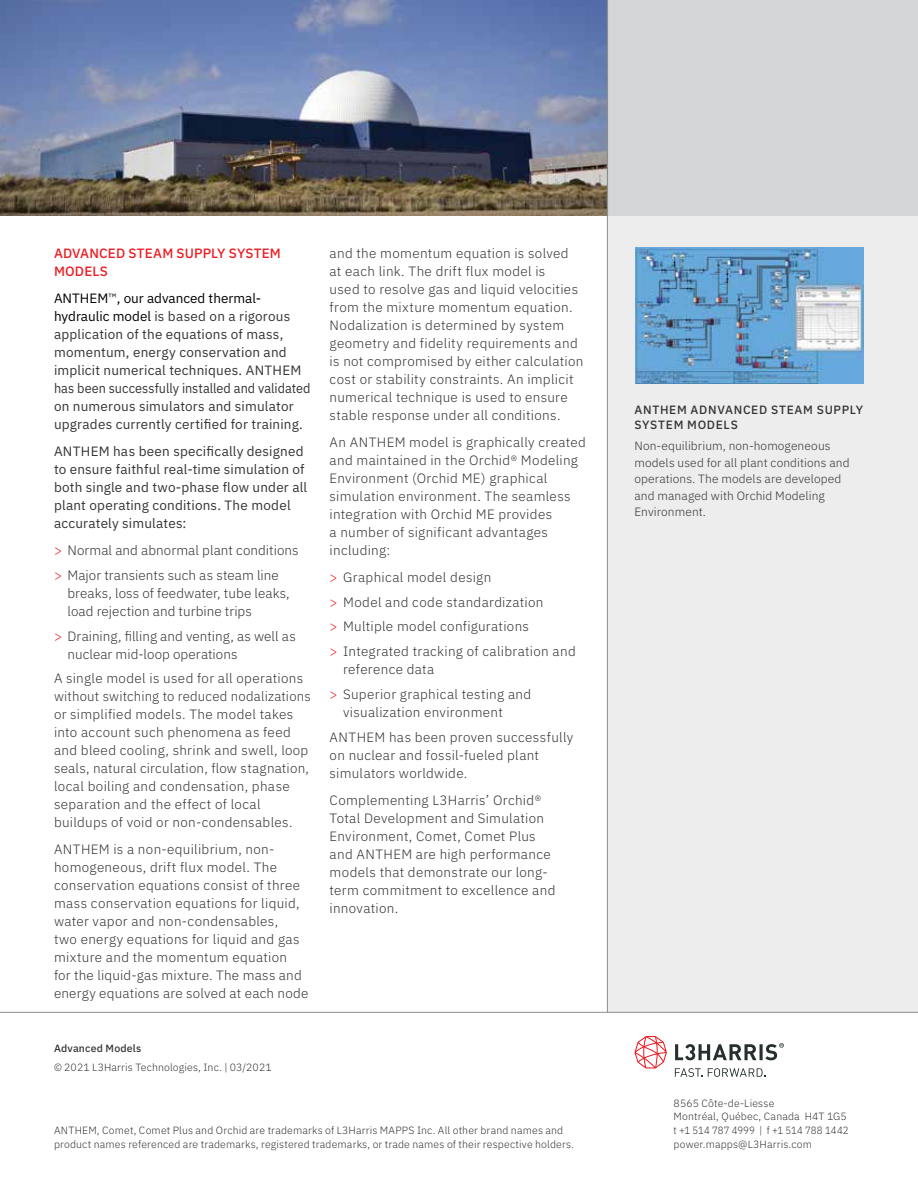
<style>
.page{position:relative;width:918px;height:1188px;background:#fff}
.page>*{position:absolute;margin:0;border:0;box-sizing:border-box;transform-origin:0 0}
.t1{font:300 13.5px/18px "IBM Plex Sans";letter-spacing:.025em;color:#333334}
.t2{font:13.5px/18px "IBM Plex Sans";letter-spacing:.015em;color:#333334}
.t3{font:300 13.5px/24.8px "IBM Plex Sans";letter-spacing:.005em;color:#333334}
.t4{font:300 13.5px/18px "IBM Plex Sans";color:#333334}
.t5{font:500 13.5px/18px "IBM Plex Sans";letter-spacing:.015em;color:#ed1d24}
.t6{font:300 12px/16.5px "IBM Plex Sans";letter-spacing:.01em;color:#333334}
.t7{font:500 12px/15px "IBM Plex Sans";letter-spacing:.06em;color:#333334}
.t8{font:300 10.5px/13.5px "IBM Plex Sans";letter-spacing:.015em;color:#333334}
.t9{font:300 10.5px/13.5px "IBM Plex Sans";letter-spacing:.015em;color:#333334;scale:.92 1}
.t10{font:500 10.5px "IBM Plex Sans";letter-spacing:.02em;color:#333334}
.s1{color:#000}
.s2{color:#ed1d24}
</style>
<div class="page">
<div style="left:608px;top:216px;width:310px;height:796px;background:#ededee"></div>
<img style="left:635px;top:248px;width:229px;height:135px">
<hr style="left:0;top:1012px;width:918px;height:1px;background:#8a8c8e">
<img style="left:0;top:0;width:607px;height:216px">
<div style="left:608px;top:0;width:310px;height:216px;background:#d3d5d6"></div>
<hr style="left:607px;top:0;width:1px;height:1012px;background:#8a8c8e">
<svg style="left:675px;top:1068px;width:27px;height:9px"></svg>
<svg style="left:708px;top:1068px;width:57px;height:9px"></svg>
<svg style="left:634px;top:1036px;width:33px;height:32px"></svg>
<svg style="left:675px;top:1043px;width:109px;height:17px"></svg>
<p class="t5" style="left:54px;top:243px;width:228px">ADVANCED STEAM SUPPLY SYSTEM<br>MODELS</p>
<p class="t2" style="left:54px;top:288px;width:258px"><span class="s1">ANTHEM</span>™<span class="s1">, our advanced thermal&shy;hydraulic model</span> is based on a rigorous application of the equations of mass, momentum, energy conservation and implicit numerical techniques. ANTHEM has been successfully installed and validated on numerous simulators and simulator upgrades currently certified for training.</p>
<p class="t2" style="left:54px;top:441px;width:255px">ANTHEM has been specifically designed to ensure faithful real-time simulation of both single and two-phase flow under all plant operating conditions. The model accurately simulates:</p>
<p class="t3" style="left:54px;top:537px;width:246px"><span class="s2">&gt;</span> Normal and abnormal plant conditions <span class="s2">&gt;</span> Major transients such as steam line</p>
<p class="t3" style="left:68px;top:583px;width:224px;line-height:18px">breaks, loss of feedwater, tube leaks, load rejection and turbine trips</p>
<p class="t4" style="left:68px;top:626px;width:230px;text-indent:-14px"><span class="s2">&gt;</span> Draining, filling and venting, as well as nuclear mid-loop operations</p>
<p class="t1" style="left:54px;top:668px;width:258px">A single model is used for all operations without switching to reduced nodalizations or simplified models. The model takes into account such phenomena as feed and bleed cooling, shrink and swell, loop seals, natural circulation, flow stagnation, local boiling and condensation, phase separation and the effect of local buildups of void or non-condensables.</p>
<p class="t1" style="left:54px;top:839px;width:256px">ANTHEM is a non-equilibrium, non&shy;homogeneous, drift flux model. The conservation equations consist of three mass conservation equations for liquid, water vapor and non-condensables,<br>two energy equations for liquid and gas mixture and the momentum equation<br>for the liquid-gas mixture. The mass and energy equations are solved at each node</p>
<p class="t10" style="left:54px;top:1040px;width:89px">Advanced Models</p>
<p class="t8" style="left:54px;top:1059px;width:219px">© 2021 L3Harris Technologies, Inc. | 03/2021</p>
<p class="t1" style="left:330px;top:243px;width:255px">and the momentum equation is solved at each link. The drift flux model is<br>used to resolve gas and liquid velocities from the mixture momentum equation.<br>Nodalization is determined by system geometry and fidelity requirements and is not compromised by either calculation cost or stability constraints. An implicit numerical technique is used to ensure stable response under all conditions.</p>
<p class="t1" style="left:330px;top:432px;width:258px">An ANTHEM model is graphically created and maintained in the Orchid® Modeling Environment (Orchid ME) graphical simulation environment. The seamless integration with Orchid ME provides<br>a number of significant advantages including:</p>
<p class="t1" style="left:330px;top:564px;width:248px;line-height:24.8px"><span class="s2">&gt;</span> Graphical model design<br><span class="s2">&gt;</span> Model and code standardization<br><span class="s2">&gt;</span> Multiple model configurations<br><span class="s2">&gt;</span> Integrated tracking of calibration and</p>
<p class="t1" style="left:330px;top:656px;width:203px;line-height:24.8px;text-indent:14px">reference data<br><span class="s2">&gt;</span> Superior graphical testing and</p>
<p class="t1" style="left:330px;top:699px;width:245px;line-height:24.8px;text-indent:14px">visualization environment<br>ANTHEM has been proven successfully</p>
<p class="t1" style="left:330px;top:745px;width:211px">on nuclear and fossil-fueled plant simulators worldwide.</p>
<p class="t1" style="left:330px;top:790px;width:227px">Complementing L3Harris’ Orchid®<br>Total Development and Simulation<br>Environment, Comet, Comet Plus and ANTHEM are high performance models that demonstrate our long&shy;term commitment to excellence and innovation.</p>
<p class="t7" style="left:634px;top:401px;width:230px">ANTHEM ADNVANCED STEAM SUPPLY<br>SYSTEM MODELS</p>
<p class="t6" style="left:634px;top:437px;width:217px">Non-equilibrium, non-homogeneous models used for all plant conditions and operations. The models are developed and managed with Orchid Modeling<br>Environment.</p>
<p class="t8" style="left:674px;top:1095px;width:175px">8565 Côte-de-Liesse<br>Montréal, Québec, Canada H4T 1G5</p>
<p class="t8" style="left:54px;top:1123px;width:522px">ANTHEM, Comet, Comet Plus and Orchid are trademarks of L3Harris MAPPS Inc. All other brand names and product names referenced are trademarks, registered trademarks, or trade names of their respective holders.</p>
<p class="t9" style="left:674px;top:1123px;width:192px">t +1 514 787 4999 | f +1 514 788 1442 power.mapps@L3Harris.com</p>
</div>
